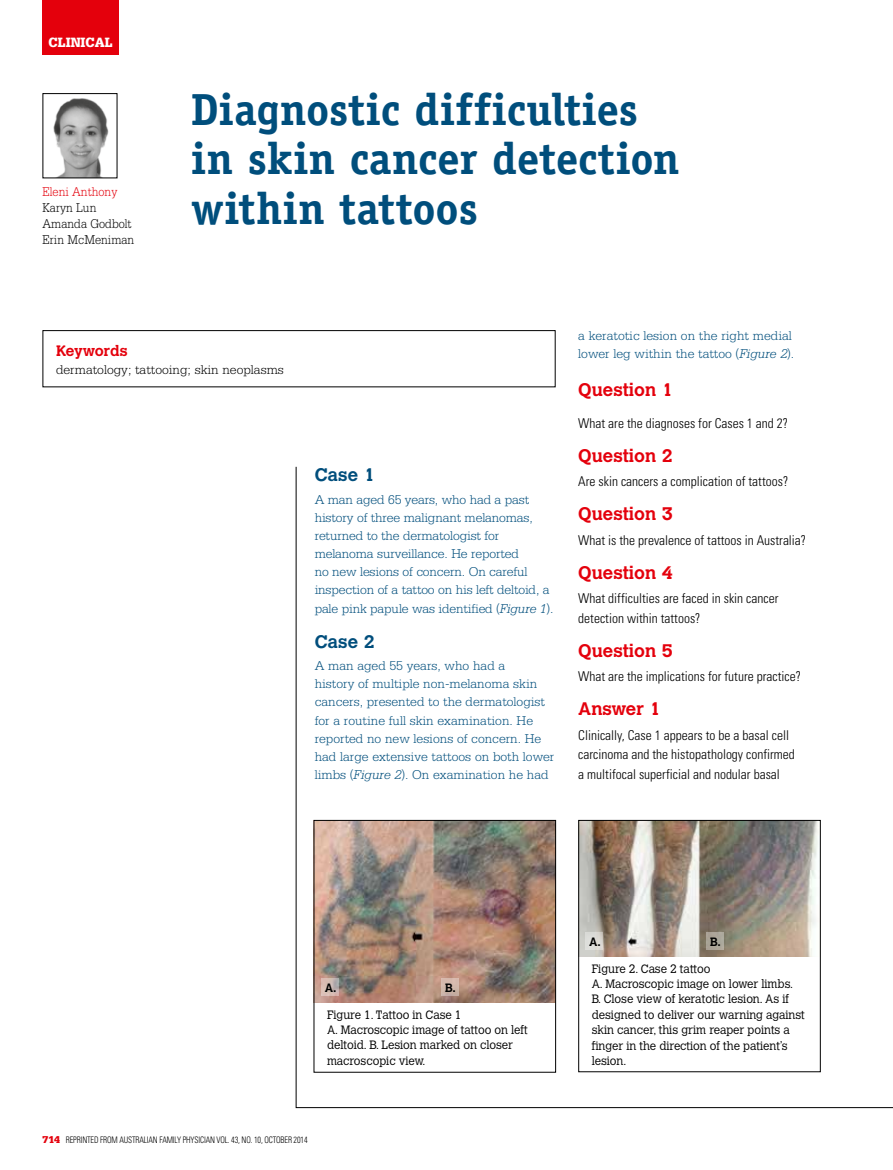
<style>
.page{position:relative;width:893px;height:1170px;background:#fff}
.page>*{position:absolute;margin:0;border:0;box-sizing:border-box;transform-origin:0 0}
.t1{font:700 45px/49.5px "Officina Serif LT";color:#004e7c}
.t2{font:700 18px "Calvert";color:#e4000c}
.t3{font:700 18px "Calvert";color:#004e7c}
.t4{font:700 15px "Calvert";color:#e4000c}
.t5{font:900 14.25px "Serifa LT";color:#fff;scale:.9 1}
.t6{font:300 13.5px/18.1px "Serifa LT";color:#004e7c}
.t7{font:300 condensed 13.5px/19.5px "Univers LT";color:#000}
.t8{font:300 13.5px "Serifa LT";color:#000}
.t9{font:300 13.5px/16.2px "Serifa LT";color:#000;scale:.9 1}
.t10{font:300 13.5px "Serifa LT";color:#e4000c;scale:.9 1}
.t11{font:300 12px/15.3px "Calvert";letter-spacing:-.005em;color:#000;scale:.96 1}
.t12{font:700 12px "Calvert";color:#000;scale:.96 1}
.t13{font:300 condensed 9px "Univers LT";letter-spacing:-.015em;color:#000;scale:.9 1}
.s1{font-style:italic}
.s2{font-family:"Serifa LT";font-weight:900;font-stretch:normal;font-size:10.5px;color:#e4000c}
</style>
<div class="page">
<svg style="left:295px;top:466px;width:598px;height:642px"></svg>
<div style="left:43px;top:330px;width:513px;height:57px;border:1px solid #000"></div>
<img style="left:53px;top:98px;width:56px;height:78px">
<img style="left:580px;top:822px;width:239px;height:134px">
<div style="left:578px;top:820px;width:243px;height:251px;border:1px solid #000"></div>
<img style="left:316px;top:822px;width:238px;height:180px">
<div style="left:314px;top:820px;width:242px;height:252px;border:1px solid #000"></div>
<svg style="left:322px;top:978px;width:17px;height:17px"></svg>
<svg style="left:441px;top:978px;width:17px;height:17px"></svg>
<div style="left:586px;top:932px;width:17px;height:17px;background:#ddddd8"></div>
<div style="left:706px;top:932px;width:17px;height:17px;background:#aba598"></div>
<div style="left:43px;top:0;width:76px;height:55px;background:#e4000c"></div>
<p class="t5" style="left:49px;top:34px;width:73px">CLINICAL</p>
<p class="t10" style="left:43px;top:184px;width:85px">Eleni Anthony</p>
<p class="t9" style="left:43px;top:199px;width:103px">Karyn Lun<br>Amanda Godbolt<br>Erin McMeniman</p>
<h1 class="t1" style="left:191px;top:84px;width:490px">Diagnostic difficulties in skin cancer detection within tattoos</h1>
<p class="t4" style="left:56px;top:341px;width:73px">Keywords</p>
<p class="t8" style="left:56px;top:362px;width:229px">dermatology; tattooing; skin neoplasms</p>
<h2 class="t3" style="left:315px;top:463px;width:62px">Case 1</h2>
<p class="t6" style="left:315px;top:490px;width:240px">A man aged 65 years, who had a past history of three malignant melanomas, returned to the dermatologist for melanoma surveillance. He reported<br>no new lesions of concern. On careful inspection of a tattoo on his left deltoid, a pale pink papule was identified (<span class="s1">Figure 1</span>).</p>
<h2 class="t3" style="left:315px;top:630px;width:62px">Case 2</h2>
<p class="t6" style="left:315px;top:656px;width:241px">A man aged 55 years, who had a<br>history of multiple non-melanoma skin cancers, presented to the dermatologist for a routine full skin examination. He reported no new lesions of concern. He had large extensive tattoos on both lower limbs (<span class="s1">Figure 2</span>). On examination he had</p>
<p class="t6" style="left:578px;top:327px;width:217px">a keratotic lesion on the right medial lower leg within the tattoo (<span class="s1">Figure 2</span>).</p>
<h2 class="t2" style="left:578px;top:378px;width:96px">Question 1</h2>
<p class="t7" style="left:578px;top:413px;width:211px">What are the diagnoses for Cases 1 and 2?</p>
<h2 class="t2" style="left:578px;top:444px;width:96px">Question 2</h2>
<p class="t7" style="left:578px;top:472px;width:211px">Are skin cancers a complication of tattoos?</p>
<h2 class="t2" style="left:578px;top:502px;width:96px">Question 3</h2>
<p class="t7" style="left:578px;top:530px;width:229px">What is the prevalence of tattoos in Australia?</p>
<h2 class="t2" style="left:578px;top:561px;width:96px">Question 4</h2>
<p class="t7" style="left:578px;top:589px;width:202px">What difficulties are faced in skin cancer detection within tattoos?</p>
<h2 class="t2" style="left:578px;top:639px;width:96px">Question 5</h2>
<p class="t7" style="left:578px;top:667px;width:224px">What are the implications for future practice?</p>
<h2 class="t2" style="left:578px;top:697px;width:84px">Answer 1</h2>
<p class="t7" style="left:578px;top:725px;width:218px">Clinically, Case 1 appears to be a basal cell carcinoma and the histopathology confirmed a multifocal superficial and nodular basal</p>
<p class="t12" style="left:325px;top:979px;width:14px">A.</p>
<p class="t12" style="left:445px;top:979px;width:13px">B.</p>
<p class="t11" style="left:327px;top:1006px;width:211px">Figure 1. Tattoo in Case 1<br>A. Macroscopic image of tattoo on left deltoid. B. Lesion marked on closer macroscopic view.</p>
<p class="t13" style="left:43px;top:1133px;width:296px"><span class="s2">714</span> REPRINTED FROM AUSTRALIAN FAMILY PHYSICIAN VOL. 43, NO. 10, OCTOBER 2014</p>
<p class="t12" style="left:589px;top:934px;width:14px">A.</p>
<p class="t12" style="left:710px;top:934px;width:13px">B.</p>
<p class="t11" style="left:592px;top:960px;width:224px">Figure 2. Case 2 tattoo<br>A. Macroscopic image on lower limbs.<br>B. Close view of keratotic lesion. As if designed to deliver our warning against skin cancer, this grim reaper points a finger in the direction of the patient’s lesion.</p>
</div>
